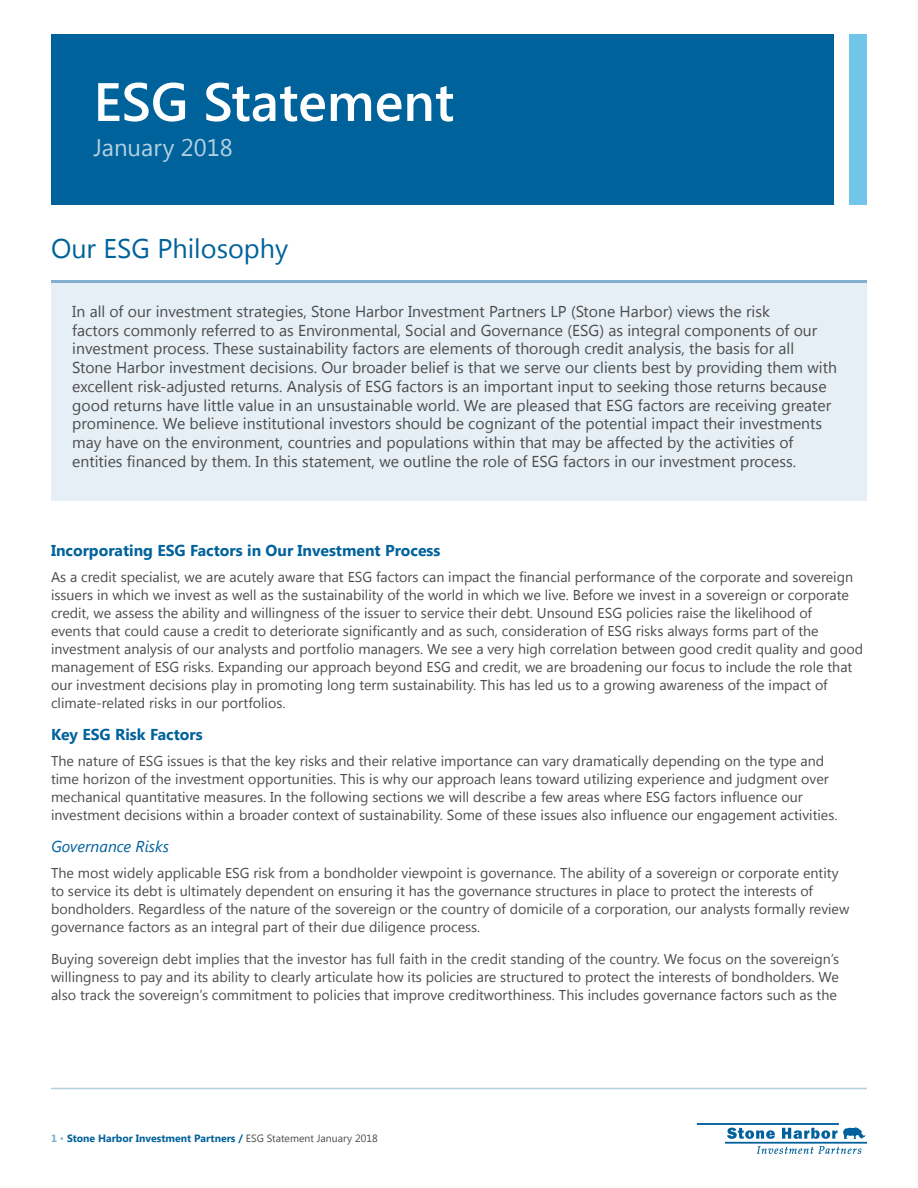
<style>
.page{position:relative;width:918px;height:1188px;background:#fff}
.page>*{position:absolute;margin:0;border:0;box-sizing:border-box;transform-origin:0 0}
.Document_Header{font:600 54px "Segoe UI";color:#fff}
.Statement_Header{font:27px "Segoe UI";color:#00629b}
.Document_Sub_Header{font:24px "Segoe UI";color:#b3d0e1}
.Feature_Text{font:15.75px/18.8px "Segoe UI";color:#4b4c4d}
.Body_Text_Header{font:700 15.75px "Segoe UI";color:#00629b}
.Body_Text_Subheader{font:italic 15.75px "Segoe UI";color:#00629b}
.Body_Text{font:14.25px/18px "Segoe UI";color:#4b4c4d}
.t1{font:700 10.5px "Segoe UI";color:#00629b}
.s1{color:#80b0cd}
.s2{font-weight:400;color:#80b0cd}
.s3{font-weight:400;color:#4b4c4d}
</style>
<div class="page">
<div style="left:51px;top:34px;width:782px;height:170px;background:#00629b"></div>
<div style="left:850px;top:34px;width:17px;height:170px;background:#71c5e8"></div>
<hr style="left:725px;top:1142px;width:142px;height:1px;background:#00619c">
<svg style="left:727px;top:1128px;width:48px;height:11px"></svg>
<svg style="left:757px;top:1146px;width:104px;height:8px"></svg>
<hr style="left:697px;top:1123px;width:142px;height:2px;background:#00619c">
<svg style="left:782px;top:1127px;width:84px;height:12px"></svg>
<hr style="left:51px;top:1088px;width:816px;height:1px;background:#b3d0e1">
<div style="left:51px;top:281px;width:816px;height:220px;background:#e6eff5"></div>
<hr style="left:51px;top:281px;width:816px;height:2px;background:#80b0cd">
<p class="Document_Header" style="left:94px;top:64px;width:362px">ESG Statement</p>
<p class="Document_Sub_Header" style="left:94px;top:131px;width:141px">January 2018</p>
<p class="Statement_Header" style="left:51px;top:229px;width:239px">Our ESG Philosophy</p>
<p class="Feature_Text" style="left:72px;top:301px;width:766px">In all of our investment strategies, Stone Harbor Investment Partners LP (Stone Harbor) views the risk<br>factors commonly referred to as Environmental, Social and Governance (ESG) as integral components of our investment process. These sustainability factors are elements of thorough credit analysis, the basis for all Stone Harbor investment decisions. Our broader belief is that we serve our clients best by providing them with excellent risk-adjusted returns. Analysis of ESG factors is an important input to seeking those returns because good returns have little value in an unsustainable world. We are pleased that ESG factors are receiving greater prominence. We believe institutional investors should be cognizant of the potential impact their investments may have on the environment, countries and populations within that may be affected by the activities of entities financed by them. In this statement, we outline the role of ESG factors in our investment process.</p>
<p class="Body_Text_Header" style="left:51px;top:539px;width:391px">Incorporating ESG Factors in Our Investment Process</p>
<p class="Body_Text" style="left:51px;top:568px;width:814px">As a credit specialist, we are acutely aware that ESG factors can impact the financial performance of the corporate and sovereign issuers in which we invest as well as the sustainability of the world in which we live. Before we invest in a sovereign or corporate credit, we assess the ability and willingness of the issuer to service their debt. Unsound ESG policies raise the likelihood of<br>events that could cause a credit to deteriorate significantly and as such, consideration of ESG risks always forms part of the investment analysis of our analysts and portfolio managers. We see a very high correlation between good credit quality and good management of ESG risks. Expanding our approach beyond ESG and credit, we are broadening our focus to include the role that our investment decisions play in promoting long term sustainability. This has led us to a growing awareness of the impact of climate-related risks in our portfolios.</p>
<p class="Body_Text_Header" style="left:51px;top:723px;width:153px">Key ESG Risk Factors</p>
<p class="Body_Text" style="left:51px;top:752px;width:788px">The nature of ESG issues is that the key risks and their relative importance can vary dramatically depending on the type and time horizon of the investment opportunities. This is why our approach leans toward utilizing experience and judgment over mechanical quantitative measures. In the following sections we will describe a few areas where ESG factors influence our investment decisions within a broader context of sustainability. Some of these issues also influence our engagement activities.</p>
<p class="Body_Text_Subheader" style="left:51px;top:835px;width:119px">Governance Risks</p>
<p class="Body_Text" style="left:51px;top:864px;width:800px">The most widely applicable ESG risk from a bondholder viewpoint is governance. The ability of a sovereign or corporate entity to service its debt is ultimately dependent on ensuring it has the governance structures in place to protect the interests of bondholders. Regardless of the nature of the sovereign or the country of domicile of a corporation, our analysts formally review governance factors as an integral part of their due diligence process.</p>
<p class="Body_Text" style="left:51px;top:949px;width:790px;text-align:justify">Buying sovereign debt implies that the investor has full faith in the credit standing of the country. We focus on the sovereign’s willingness to pay and its ability to clearly articulate how its policies are structured to protect the interests of bondholders. We also track the sovereign’s commitment to policies that improve creditworthiness. This includes governance factors such as the</p>
<p class="t1" style="left:51px;top:1131px;width:328px"><span class="s1">1</span> <span class="s2">•</span> Stone Harbor Investment Partners / <span class="s3">ESG Statement January 2018</span></p>
</div>
